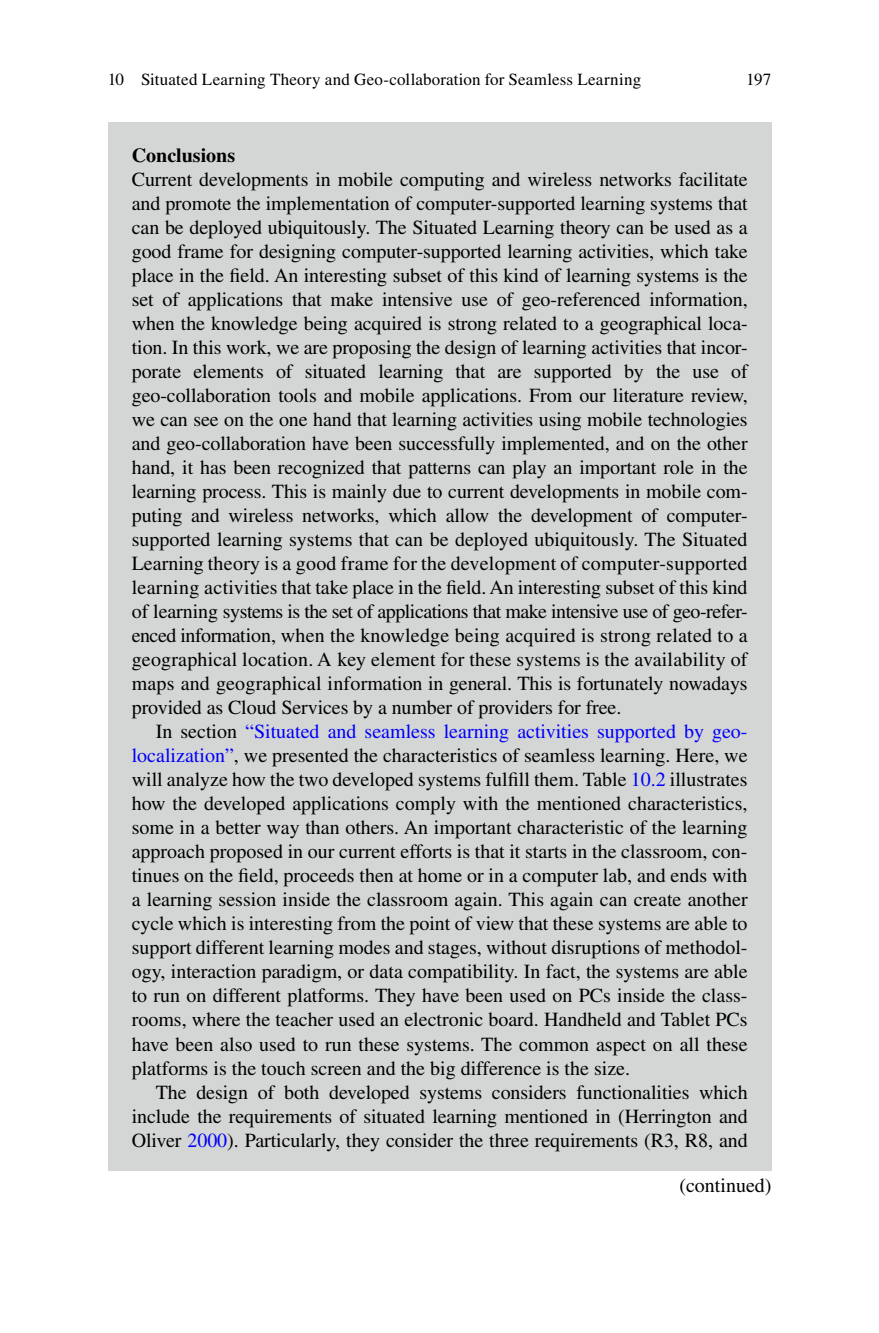
<style>
.page{position:relative;width:879px;height:1333px;background:#fff}
.page>*{position:absolute;margin:0;border:0;box-sizing:border-box;transform-origin:0 0}
.t1{font:20px/24px "Xwxqwd Times";letter-spacing:-.005em;color:#000;text-align:justify}
.t2{font:700 20px "Qpfvpr Times";color:#000}
.t3{font:17px "Xwxqwd Times";letter-spacing:.01em;color:#000}
.s1{color:#0000fa}
</style>
<div class="page">
<div style="left:108px;top:122px;width:663px;height:1048px;background:#d4d5d5"></div>
<p class="t3" style="left:108px;top:73px;width:535px">10 Situated Learning Theory and Geo-collaboration for Seamless Learning</p>
<p class="t3" style="left:746px;top:73px;width:27px">197</p>
<p class="t2" style="left:132px;top:148px;width:105px">Conclusions</p>
<p class="t1" style="left:132px;top:169px;width:617px">Current developments in mobile computing and wireless networks facilitate and promote the implementation of computer-supported learning systems that can be deployed ubiquitously. The Situated Learning theory can be used as a good frame for designing computer-supported learning activities, which take place in the field. An interesting subset of this kind of learning systems is the set of applications that make intensive use of geo-referenced information, when the knowledge being acquired is strong related to a geographical loca&shy;tion. In this work, we are proposing the design of learning activities that incor&shy;porate elements of situated learning that are supported by the use of geo-collaboration tools and mobile applications. From our literature review, we can see on the one hand that learning activities using mobile technologies and geo-collaboration have been successfully implemented, and on the other hand, it has been recognized that patterns can play an important role in the learning process. This is mainly due to current developments in mobile com&shy;puting and wireless networks, which allow the development of computer&shy;supported learning systems that can be deployed ubiquitously. The Situated Learning theory is a good frame for the development of computer-supported learning activities that take place in the field. An interesting subset of this kind of learning systems is the set of applications that make intensive use of geo-refer&shy;enced information, when the knowledge being acquired is strong related to a geographical location. A key element for these systems is the availability of maps and geographical information in general. This is fortunately nowadays provided as Cloud Services by a number of providers for free.</p>
<p class="t1" style="left:132px;top:721px;width:617px;text-indent:24px">In section <span class="s1">“Situated and seamless learning activities supported by geo&shy;localization”</span> , we presented the characteristics of seamless learning. Here, we will analyze how the two developed systems fulfill them. Table <span class="s1">10.2</span> illustrates how the developed applications comply with the mentioned characteristics, some in a better way than others. An important characteristic of the learning approach proposed in our current efforts is that it starts in the classroom, con&shy;tinues on the field, proceeds then at home or in a computer lab, and ends with a learning session inside the classroom again. This again can create another cycle which is interesting from the point of view that these systems are able to support different learning modes and stages, without disruptions of methodol&shy;ogy, interaction paradigm, or data compatibility. In fact, the systems are able to run on different platforms. They have been used on PCs inside the class&shy;rooms, where the teacher used an electronic board. Handheld and Tablet PCs have been also used to run these systems. The common aspect on all these platforms is the touch screen and the big difference is the size.</p>
<p class="t1" style="left:132px;top:1081px;width:617px;text-indent:24px">The design of both developed systems considers functionalities which include the requirements of situated learning mentioned in (Herrington and Oliver <span class="s1">2000</span> ). Particularly, they consider the three requirements (R3, R8, and</p>
<p class="t1" style="left:679px;top:1175px;width:94px">(continued)</p>
</div>
